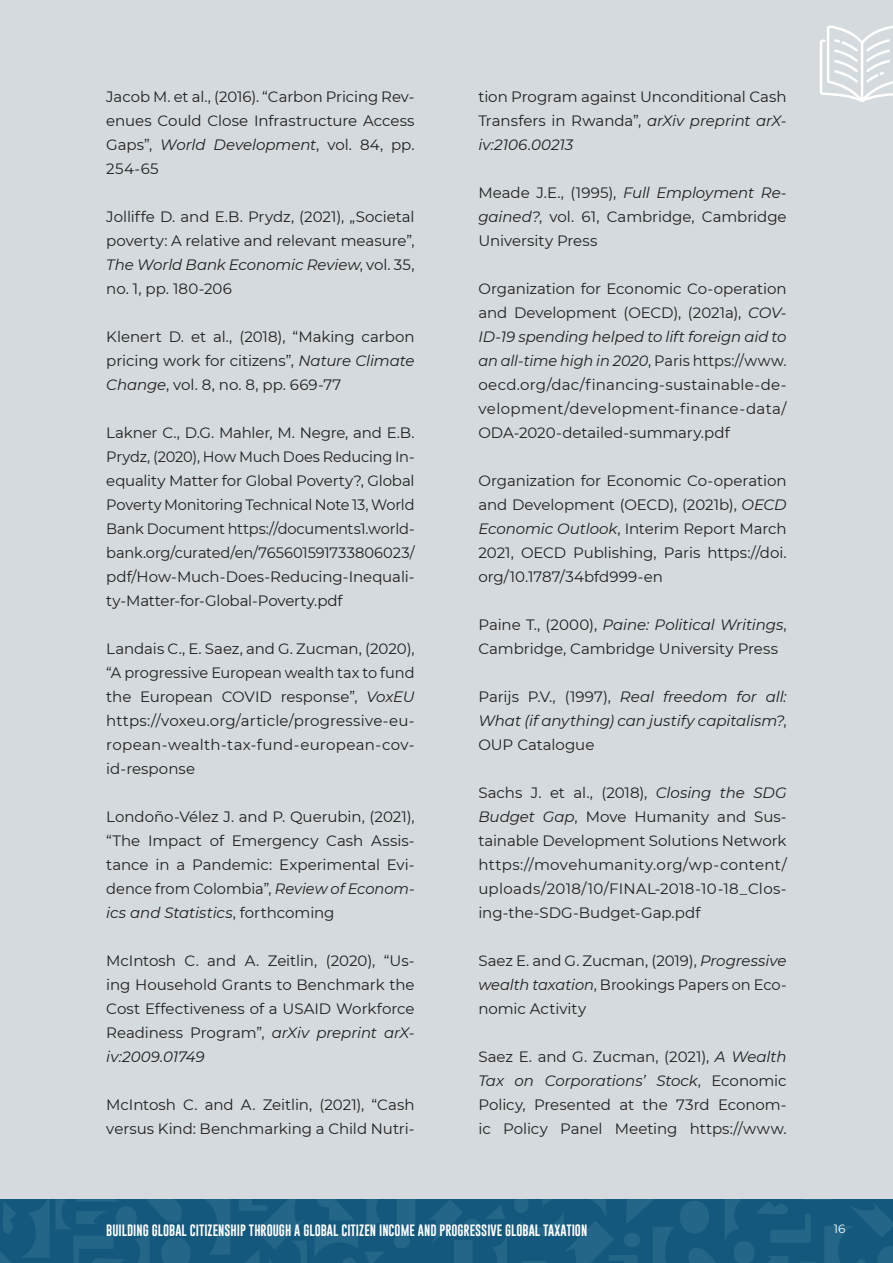
<style>
.page{position:relative;width:893px;height:1263px;background:#d4dadd}
.page>*{position:absolute;margin:0;border:0;box-sizing:border-box;transform-origin:0 0}
.t1{font:15px/24px "Montserrat";color:#221f1f;text-align:justify}
.t2{font:italic 15px/24px "Montserrat";letter-spacing:-.01em;color:#221f1f;text-align:justify}
.t3{font:12px "Gobold";color:#fff}
.t4{font:12px "Montserrat";color:#fff}
.s1{font-style:italic}
.s2{font-style:normal}
</style>
<div class="page">
<div style="left:0;top:1199px;width:893px;height:64px;background:#14597d"></div>
<svg style="left:514px;top:1199px;width:379px;height:64px"></svg>
<svg style="left:430px;top:1200px;width:77px;height:63px"></svg>
<svg style="left:0;top:1199px;width:415px;height:64px"></svg>
<svg style="left:820px;top:25px;width:73px;height:77px"></svg>
<p class="t1" style="left:106px;top:85px;width:310px">Jacob M. et al., (2016). “Carbon Pricing Rev&shy;enues Could Close Infrastructure Access Gaps”, <span class="s1">World Development</span>, vol. 84, pp.<br>254-65</p>
<p class="t1" style="left:106px;top:205px;width:310px">Jolliffe D. and E.B. Prydz, (2021), „Societal poverty: A relative and relevant measure”, <span class="s1">The World Bank Economic Review</span>, vol. 35, no. 1, pp. 180-206</p>
<p class="t1" style="left:106px;top:325px;width:310px">Klenert D. et al., (2018), “Making carbon pricing work for citizens”, <span class="s1">Nature Climate Change</span>, vol. 8, no. 8, pp. 669-77</p>
<p class="t1" style="left:106px;top:421px;width:310px">Lakner C., D.G. Mahler, M. Negre, and E.B.<br>Prydz, (2020), How Much Does Reducing In&shy;equality Matter for Global Poverty?, Global Poverty Monitoring Technical Note 13, World Bank Document https://documents1.world&shy;bank.org/curated/en/765601591733806023/ pdf/How-Much-Does-Reducing-Inequali&shy;ty-Matter-for-Global-Poverty.pdf</p>
<p class="t1" style="left:106px;top:637px;width:310px">Landais C., E. Saez, and G. Zucman, (2020), “A progressive European wealth tax to fund the European COVID response”, <span class="s1">VoxEU </span>https://voxeu.org/article/progressive-eu&shy;ropean-wealth-tax-fund-european-cov&shy;id-response</p>
<p class="t1" style="left:106px;top:805px;width:310px">Londoño-Vélez J. and P. Querubin, (2021), “The Impact of Emergency Cash Assis&shy;tance in a Pandemic: Experimental Evi&shy;dence from Colombia”, <span class="s1">Review of Econom&shy;ics and Statistics</span>, forthcoming</p>
<p class="t1" style="left:106px;top:949px;width:310px">McIntosh C. and A. Zeitlin, (2020), “Us&shy;ing Household Grants to Benchmark the Cost Effectiveness of a USAID Workforce Readiness Program”, <span class="s1">arXiv preprint arX&shy;iv:2009.01749</span></p>
<p class="t1" style="left:106px;top:1093px;width:310px">McIntosh C. and A. Zeitlin, (2021), “Cash versus Kind: Benchmarking a Child Nutri-</p>
<p class="t1" style="left:478px;top:85px;width:310px">tion Program against Unconditional Cash Transfers in Rwanda”, <span class="s1">arXiv preprint arX&shy;iv:2106.00213</span></p>
<p class="t1" style="left:478px;top:181px;width:310px">Meade J.E., (1995), <span class="s1">Full Employment Re&shy;gained?</span>, vol. 61, Cambridge, Cambridge University Press</p>
<p class="t1" style="left:478px;top:277px;width:310px">Organization for Economic Co-operation and Development (OECD), (2021a), <span class="s1">COV-ID-19 spending helped to lift foreign aid to an all-time high in 2020</span>, Paris https://www. oecd.org/dac/financing-sustainable-de&shy;velopment/development-finance-data/ ODA-2020-detailed-summary.pdf</p>
<p class="t1" style="left:478px;top:469px;width:310px">Organization for Economic Co-operation and Development (OECD), (2021b), <span class="s1">OECD Economic Outlook</span>, Interim Report March 2021, OECD Publishing, Paris https://doi. org/10.1787/34bfd999-en</p>
<p class="t1" style="left:478px;top:613px;width:310px">Paine T., (2000), <span class="s1">Paine: Political Writings</span>,<br>Cambridge, Cambridge University Press</p>
<p class="t2" style="left:478px;top:686px;width:310px"><span class="s2">Parijs P.V., (1997),</span> Real freedom for all:<br>What (if anything) can justify capitalism?<span class="s2">, OUP Catalogue</span></p>
<p class="t1" style="left:478px;top:781px;width:310px">Sachs J. et al., (2018), <span class="s1">Closing the SDG Budget Gap</span>, Move Humanity and Sus&shy;tainable Development Solutions Network https://movehumanity.org/wp-content/ uploads/2018/10/FINAL-2018-10-18_Clos&shy;ing-the-SDG-Budget-Gap.pdf</p>
<p class="t1" style="left:478px;top:949px;width:310px">Saez E. and G. Zucman, (2019), <span class="s1">Progressive wealth taxation</span>, Brookings Papers on Eco&shy;nomic Activity</p>
<p class="t1" style="left:478px;top:1045px;width:310px">Saez E. and G. Zucman, (2021), <span class="s1">A Wealth Tax on Corporations’ Stock</span>, Economic Policy, Presented at the 73rd Econom&shy;ic Policy Panel Meeting https://www.</p>
<p class="t3" style="left:106px;top:1225px;width:482px">BUILDING GLOBAL CITIZENSHIP THROUGH A GLOBAL CITIZEN INCOME AND PROGRESSIVE GLOBAL TAXATION</p>
<p class="t4" style="left:834px;top:1223px;width:13px">16</p>
</div>
